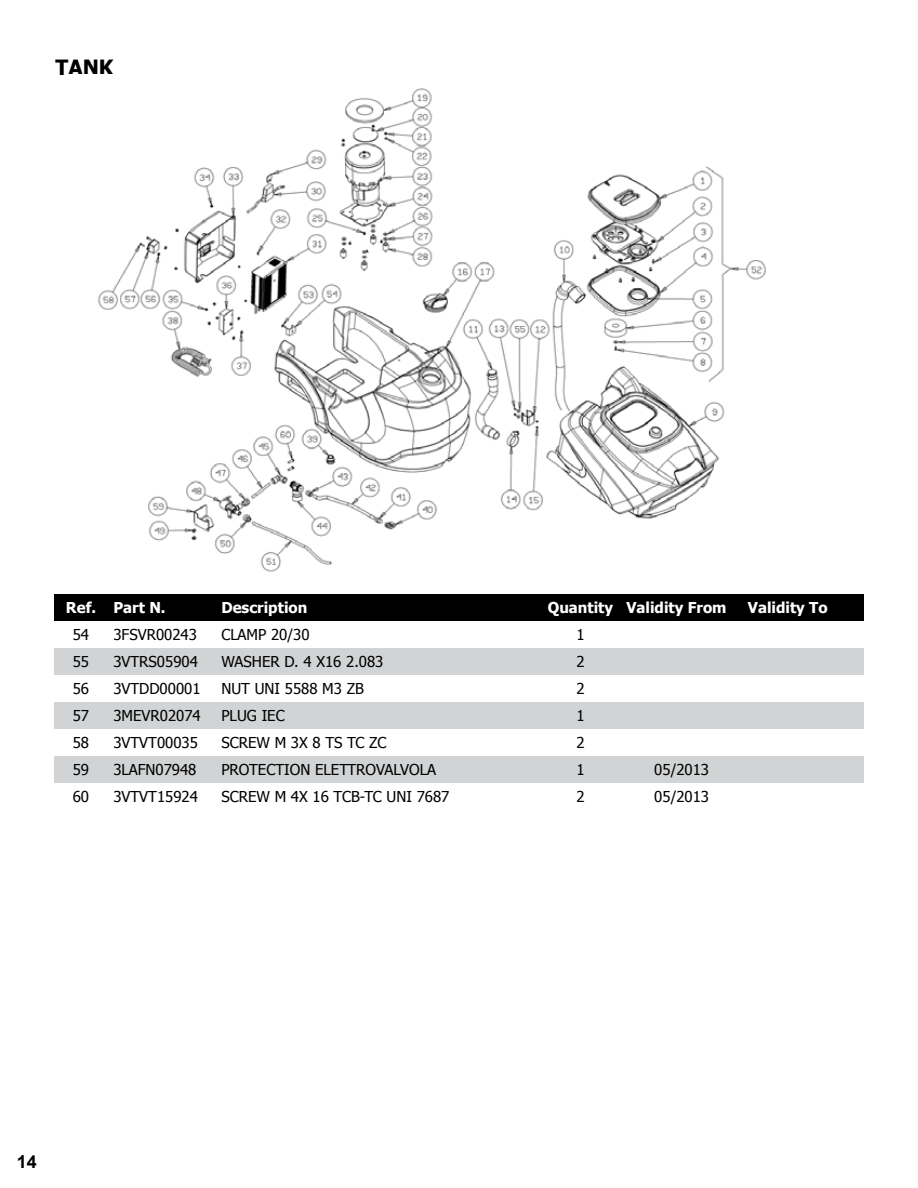
<style>
.page{position:relative;width:918px;height:1188px;background:#fff}
.page>*{position:absolute;margin:0;border:0;box-sizing:border-box;transform-origin:0 0}
.t1{font:700 21px "Tahoma";color:#000}
.t2{font:700 18px "Arial";color:#000}
.t3{font:15px "Tahoma";color:#000}
.t4{font:700 15px "Tahoma";color:#fff}
</style>
<div class="page">
<div style="left:54px;top:594px;width:810px;height:27px;background:#000"></div>
<svg style="left:54px;top:648px;width:810px;height:135px;fill:#d1d3d4"></svg>
<img style="left:98px;top:88px;width:668px;height:484px">
<h1 class="t1" style="left:56px;top:52px;width:60px">TANK</h1>
<p class="t4" style="left:66px;top:597px;width:101px">Ref. Part N.</p>
<p class="t4" style="left:221px;top:597px;width:87px">Description</p>
<p class="t4" style="left:548px;top:597px;width:180px">Quantity Validity From</p>
<p class="t4" style="left:748px;top:597px;width:81px">Validity To</p>
<p class="t3" style="left:73px;top:625px;width:18px">54</p>
<p class="t3" style="left:113px;top:625px;width:85px">3FSVR00243</p>
<p class="t3" style="left:221px;top:625px;width:90px">CLAMP 20/30</p>
<p class="t3" style="left:576px;top:625px;width:10px">1</p>
<p class="t3" style="left:73px;top:652px;width:18px">55</p>
<p class="t3" style="left:113px;top:652px;width:86px">3VTRS05904</p>
<p class="t3" style="left:221px;top:652px;width:164px">WASHER D. 4 X16 2.083</p>
<p class="t3" style="left:576px;top:652px;width:10px">2</p>
<p class="t3" style="left:73px;top:679px;width:18px">56</p>
<p class="t3" style="left:113px;top:679px;width:89px">3VTDD00001</p>
<p class="t3" style="left:221px;top:679px;width:144px">NUT UNI 5588 M3 ZB</p>
<p class="t3" style="left:576px;top:679px;width:10px">2</p>
<p class="t3" style="left:73px;top:706px;width:18px">57</p>
<p class="t3" style="left:113px;top:706px;width:89px">3MEVR02074</p>
<p class="t3" style="left:221px;top:706px;width:65px">PLUG IEC</p>
<p class="t3" style="left:576px;top:706px;width:10px">1</p>
<p class="t3" style="left:73px;top:733px;width:18px">58</p>
<p class="t3" style="left:113px;top:733px;width:86px">3VTVT00035</p>
<p class="t3" style="left:221px;top:733px;width:167px">SCREW M 3X 8 TS TC ZC</p>
<p class="t3" style="left:576px;top:733px;width:10px">2</p>
<p class="t3" style="left:73px;top:760px;width:18px">59</p>
<p class="t3" style="left:113px;top:760px;width:85px">3LAFN07948</p>
<p class="t3" style="left:221px;top:760px;width:216px">PROTECTION ELETTROVALVOLA</p>
<p class="t3" style="left:576px;top:760px;width:10px">1</p>
<p class="t3" style="left:654px;top:760px;width:56px">05/2013</p>
<p class="t3" style="left:73px;top:787px;width:18px">60</p>
<p class="t3" style="left:113px;top:787px;width:86px">3VTVT15924</p>
<p class="t3" style="left:221px;top:787px;width:230px">SCREW M 4X 16 TCB-TC UNI 7687</p>
<p class="t3" style="left:576px;top:787px;width:10px">2</p>
<p class="t3" style="left:654px;top:787px;width:56px">05/2013</p>
<p class="t2" style="left:17px;top:1149px;width:22px">14</p>
</div>
